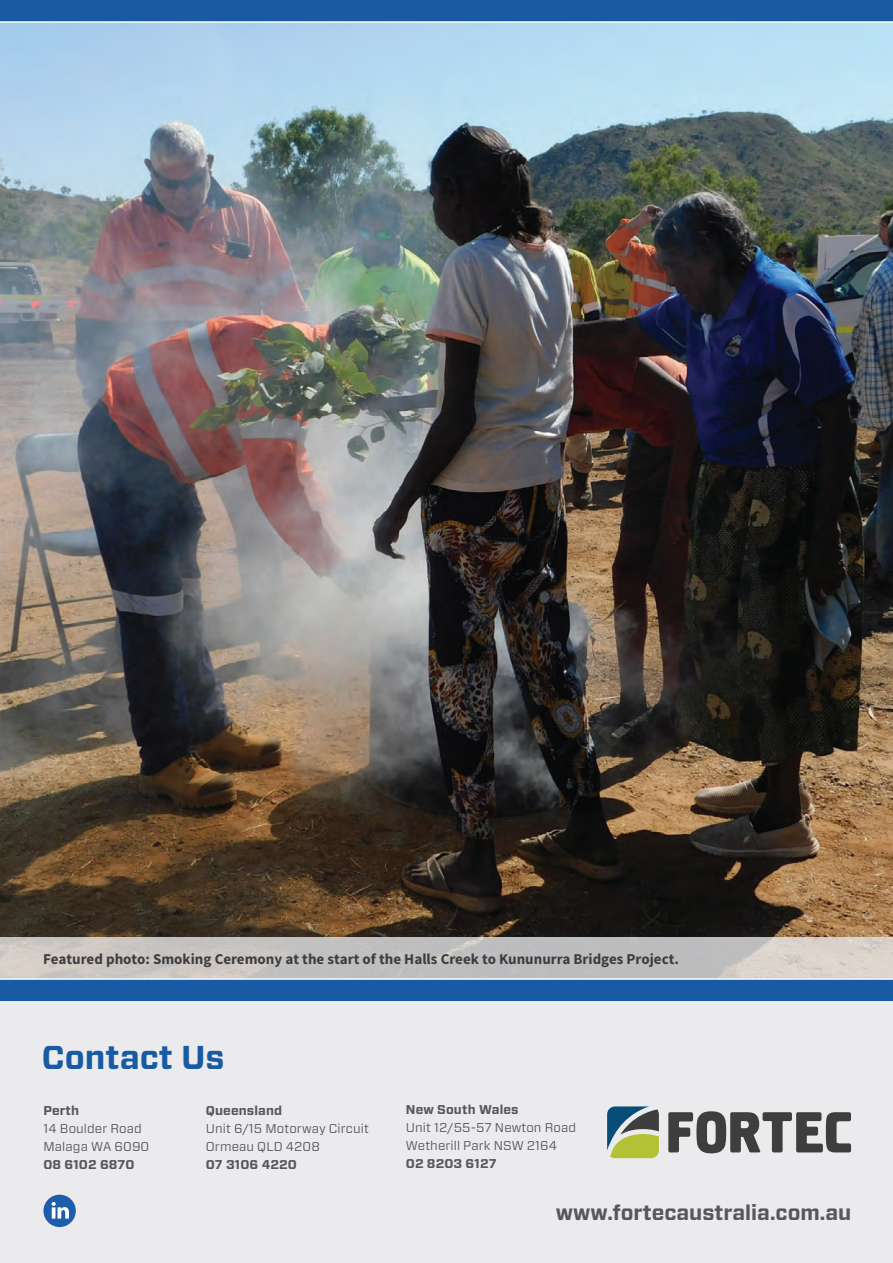
<style>
.page{position:relative;width:893px;height:1263px;background:#fff}
.page>*{position:absolute;margin:0;border:0;box-sizing:border-box;transform-origin:0 0}
.t1{font:700 33px "Forza";color:#185aa3}
.t2{font:700 21px "Forza";color:#57585a}
.t3{font:700 15px "Source Sans Pro";color:#3e3e3f}
.t4{font:12.75px/18px "Forza";letter-spacing:.01em;color:#57585a}
.t5{font:700 12.75px "Forza";letter-spacing:.01em;color:#57585a}
</style>
<div class="page">
<div style="left:0;top:962px;width:893px;height:301px;background:#e6e7e9"></div>
<div style="left:0;top:979px;width:893px;height:22px;background:#185aa3"></div>
<div style="left:0;top:0;width:893px;height:21px;background:#185aa3"></div>
<div style="left:43px;top:1195px;width:33px;height:32px;background:#1e5daa;border-radius:50%"></div>
<svg style="left:52px;top:1202px;width:17px;height:16px"></svg>
<img style="left:0;top:21px;width:893px;height:916px">
<svg style="left:0;top:937px;width:893px;height:43px;background:#c8c5c3"></svg>
<svg style="left:607px;top:1106px;width:52px;height:52px"></svg>
<svg style="left:668px;top:1111px;width:183px;height:42px"></svg>
<p class="t3" style="left:43px;top:949px;width:637px">Featured photo: Smoking Ceremony at the start of the Halls Creek to Kununurra Bridges Project.</p>
<h1 class="t1" style="left:42px;top:1035px;width:184px">Contact Us</h1>
<p class="t5" style="left:43px;top:1102px;width:37px">Perth</p>
<p class="t4" style="left:43px;top:1119px;width:107px">14 Boulder Road<br>Malaga WA 6090</p>
<p class="t5" style="left:43px;top:1156px;width:92px">08 6102 6870</p>
<p class="t5" style="left:206px;top:1102px;width:78px">Queensland</p>
<p class="t4" style="left:206px;top:1119px;width:164px">Unit 6/15 Motorway Circuit<br>Ormeau QLD 4208</p>
<p class="t5" style="left:206px;top:1156px;width:93px">07 3106 4220</p>
<p class="t5" style="left:406px;top:1101px;width:114px">New South Wales</p>
<p class="t4" style="left:406px;top:1118px;width:172px">Unit 12/55-57 Newton Road<br>Wetherill Park NSW 2164</p>
<p class="t5" style="left:406px;top:1155px;width:92px">02 8203 6127</p>
<h2 class="t2" style="left:556px;top:1199px;width:297px">www.fortecaustralia.com.au</h2>
</div>
